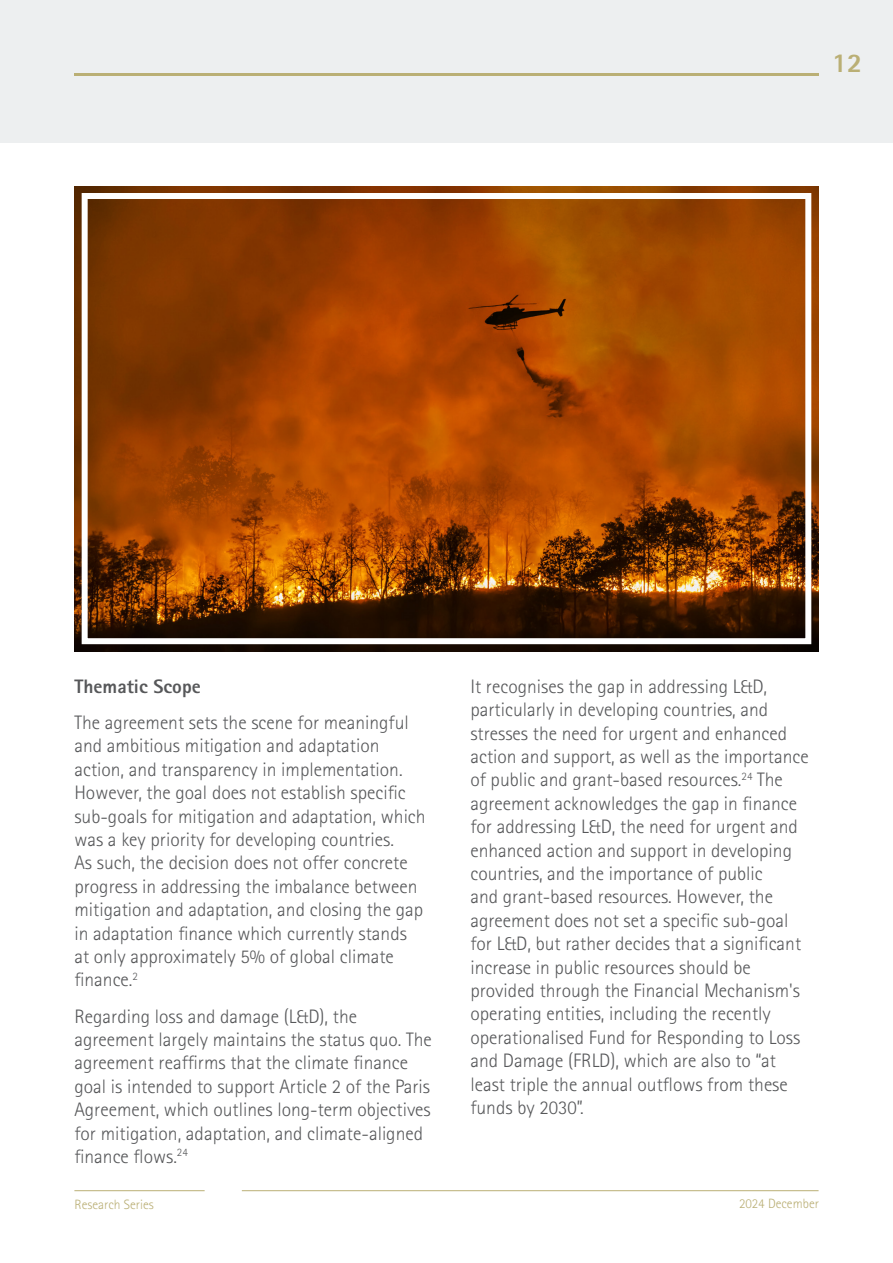
<style>
.page{position:relative;width:893px;height:1263px;background:#fff}
.page>*{position:absolute;margin:0;border:0;box-sizing:border-box;transform-origin:0 0}
.t1{font:800 27px "Rotis Sans Serif Std";color:#baaf75}
.t2{font:300 19.5px/23.4px "Rotis Sans Serif Std";color:#57585a}
.t3{font:800 19.5px "Rotis Sans Serif Std";color:#57585a}
.t4{font:300 13.5px "Rotis Sans Serif Std";color:#baaf75}
</style>
<div class="page">
<div style="left:0;top:0;width:893px;height:142px;background:#edeff0"></div>
<hr style="left:0;top:0;width:1px;height:143px;background:#baaf75">
<hr style="left:74px;top:73px;width:745px;height:3px;background:#baaf75">
<img style="left:74px;top:186px;width:745px;height:465px">
<div style="left:82px;top:193px;width:729px;height:451px;border:6px solid #fff"></div>
<hr style="left:74px;top:1190px;width:131px;height:1px;background:#baaf75">
<hr style="left:242px;top:1190px;width:577px;height:1px;background:#baaf75">
<p class="t1" style="left:832px;top:45px;width:32px">12</p>
<p class="t3" style="left:74px;top:674px;width:128px">Thematic Scope</p>
<p class="t2" style="left:74px;top:711px;width:353px">The agreement sets the scene for meaningful and ambitious mitigation and adaptation action, and transparency in implementation.<br>However, the goal does not establish specific sub-goals for mitigation and adaptation, which was a key priority for developing countries.<br>As such, the decision does not offer concrete progress in addressing the imbalance between mitigation and adaptation, and closing the gap in adaptation finance which currently stands at only approximately 5% of global climate finance.<sup>2</sup></p>
<p class="t2" style="left:74px;top:1004px;width:359px">Regarding loss and damage (L&amp;D), the agreement largely maintains the status quo. The agreement reaffirms that the climate finance goal is intended to support Article 2 of the Paris Agreement, which outlines long-term objectives for mitigation, adaptation, and climate-aligned finance flows.<sup>24</sup></p>
<p class="t2" style="left:470px;top:674px;width:340px">It recognises the gap in addressing L&amp;D, particularly in developing countries, and stresses the need for urgent and enhanced action and support, as well as the importance of public and grant-based resources.<sup>24</sup> The agreement acknowledges the gap in finance for addressing L&amp;D, the need for urgent and enhanced action and support in developing countries, and the importance of public<br>and grant-based resources. However, the agreement does not set a specific sub-goal for L&amp;D, but rather decides that a significant increase in public resources should be provided through the Financial Mechanism's operating entities, including the recently operationalised Fund for Responding to Loss and Damage (FRLD), which are also to “at least triple the annual outflows from these funds by 2030”.</p>
<p class="t4" style="left:74px;top:1197px;width:81px">Research Series</p>
<p class="t4" style="left:739px;top:1195px;width:81px">2024 December</p>
</div>
